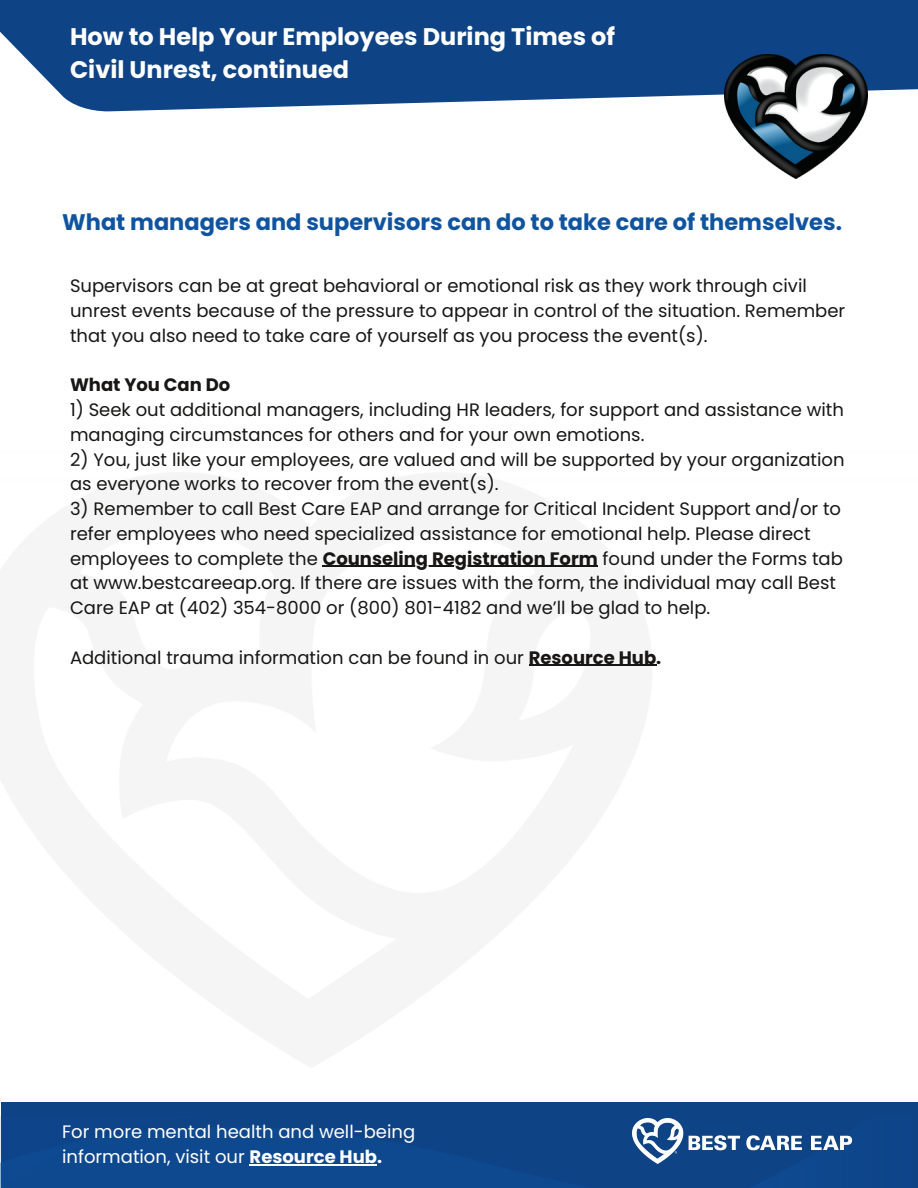
<style>
.page{position:relative;width:918px;height:1188px;background:#fff}
.page>*{position:absolute;margin:0;border:0;box-sizing:border-box;transform-origin:0 0}
.t1{font:700 24px/32.7px "Poppins";color:#fff}
.t2{font:700 22.5px "Poppins";color:#1054a0}
.t3{font:18px/24.8px "Poppins";color:#171615}
.t4{font:18px "Poppins";color:#fff}
.t5{font:700 18px "Poppins";color:#171615}
.s1{font-weight:700}
</style>
<div class="page">
<img style="left:1px;top:473px;width:651px;height:593px">
<div style="left:1px;top:1102px;width:917px;height:86px;background:#0e4386"></div>
<img style="left:751px;top:1139px;width:102px;height:49px">
<div style="left:0;top:1127px;width:377px;height:61px;background:#0e4990"></div>
<div style="left:0;top:0;width:918px;height:111px;background:#0e4386"></div>
<img style="left:725px;top:54px;width:143px;height:125px">
<img style="left:633px;top:1118px;width:219px;height:45px">
<hr style="left:250px;top:1164px;width:127px;height:1px;background:#fff">
<hr style="left:323px;top:566px;width:275px;height:1px;background:#171615">
<hr style="left:529px;top:665px;width:127px;height:1px;background:#171615">
<p class="t1" style="left:70px;top:20px;width:547px">How to Help Your Employees During Times of<br>Civil Unrest, continued</p>
<p class="t2" style="left:62px;top:206px;width:781px">What managers and supervisors can do to take care of themselves.</p>
<p class="t3" style="left:70px;top:274px;width:777px">Supervisors can be at great behavioral or emotional risk as they work through civil unrest events because of the pressure to appear in control of the situation. Remember that you also need to take care of yourself as you process the event(s).</p>
<p class="t5" style="left:70px;top:373px;width:162px">What You Can Do</p>
<p class="t3" style="left:70px;top:397px;width:775px">1) Seek out additional managers, including HR leaders, for support and assistance with managing circumstances for others and for your own emotions.</p>
<p class="t3" style="left:70px;top:447px;width:776px">2) You, just like your employees, are valued and will be supported by your organization as everyone works to recover from the event(s).</p>
<p class="t3" style="left:70px;top:496px;width:774px">3) Remember to call Best Care EAP and arrange for Critical Incident Support and/or to refer employees who need specialized assistance for emotional help. Please direct employees to complete the <span class="s1">Counseling Registration Form</span> found under the Forms tab at www.bestcareeap.org. If there are issues with the form, the individual may call Best Care EAP at (402) 354-8000 or (800) 801-4182 and we’ll be glad to help.</p>
<p class="t3" style="left:70px;top:645px;width:593px">Additional trauma information can be found in our <span class="s1">Resource Hub.</span></p>
<p class="t4" style="left:62px;top:1120px;width:354px">For more mental health and well-being</p>
<p class="t4" style="left:62px;top:1144px;width:322px">information, visit our <span class="s1">Resource Hub.</span></p>
</div>
